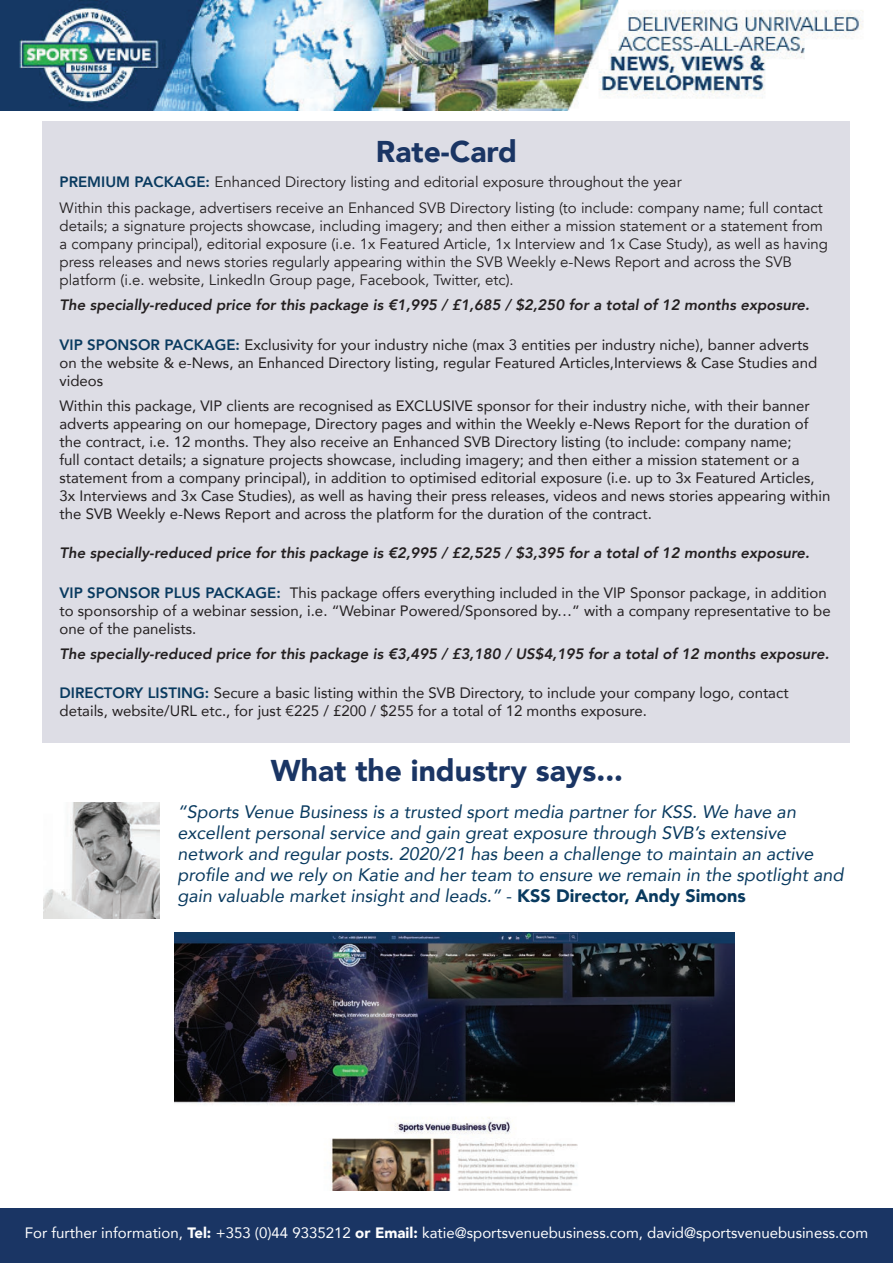
<style>
.page{position:relative;width:893px;height:1263px;background:#fff}
.page>*{position:absolute;margin:0;border:0;box-sizing:border-box;transform-origin:0 0}
.t1{font:900 30px "Avenir";color:#1a3564}
.t2{font:italic 18px/21px "Avenir";color:#093a5f}
.t3{font:15px/18px "Avenir";color:#231f20}
.t4{font:15px/18px "Avenir";color:#231f20}
.t5{font:italic 800 15px "Avenir";color:#231f20}
.t6{font:15px "Avenir";color:#fff}
.s1{font-weight:800;color:#093a5f}
.s2{font-style:normal}
.s3{font-weight:900;font-style:normal}
.s4{font-weight:900}
</style>
<div class="page">
<div style="left:43px;top:121px;width:807px;height:622px;background:#dddde5"></div>
<div style="left:0;top:1208px;width:893px;height:55px;background:#1a3564"></div>
<img style="left:0;top:0;width:863px;height:110px">
<img style="left:43px;top:802px;width:116px;height:116px">
<img style="left:175px;top:933px;width:559px;height:258px">
<h1 class="t1" style="left:376px;top:126px;width:143px">Rate-Card</h1>
<p class="t4" style="left:60px;top:170px;width:765px;line-height:25.5px"><span class="s1">PREMIUM PACKAGE:</span> Enhanced Directory listing and editorial exposure throughout the year<br>Within this package, advertisers receive an Enhanced SVB Directory listing (to include: company name; full contact</p>
<p class="t4" style="left:60px;top:217px;width:770px">details; a signature projects showcase, including imagery; and then either a mission statement or a statement from a company principal), editorial exposure (i.e. 1x Featured Article, 1x Interview and 1x Case Study), as well as having press releases and news stories regularly appearing within the SVB Weekly e-News Report and across the SVB platform (i.e. website, LinkedIn Group page, Facebook, Twitter, etc).</p>
<p class="t5" style="left:60px;top:296px;width:752px">The specially-reduced price for this package is €1,995 / £1,685 / $2,250 for a total of 12 months exposure.</p>
<p class="t3" style="left:60px;top:335px;width:759px"><span class="s1">VIP SPONSOR PACKAGE:</span> Exclusivity for your industry niche (max 3 entities per industry niche), banner adverts on the website &amp; e-News, an Enhanced Directory listing, regular Featured Articles,Interviews &amp; Case Studies and videos</p>
<p class="t3" style="left:60px;top:396px;width:772px">Within this package, VIP clients are recognised as EXCLUSIVE sponsor for their industry niche, with their banner adverts appearing on our homepage, Directory pages and within the Weekly e-News Report for the duration of the contract, i.e. 12 months. They also receive an Enhanced SVB Directory listing (to include: company name;<br>full contact details; a signature projects showcase, including imagery; and then either a mission statement or a statement from a company principal), in addition to optimised editorial exposure (i.e. up to 3x Featured Articles, 3x Interviews and 3x Case Studies), as well as having their press releases, videos and news stories appearing within the SVB Weekly e-News Report and across the platform for the duration of the contract.</p>
<p class="t5" style="left:60px;top:544px;width:752px">The specially-reduced price for this package is €2,995 / £2,525 / $3,395 for a total of 12 months exposure.</p>
<p class="t3" style="left:60px;top:583px;width:773px"><span class="s1">VIP SPONSOR PLUS PACKAGE:</span> This package offers everything included in the VIP Sponsor package, in addition to sponsorship of a webinar session, i.e. “Webinar Powered/Sponsored by…” with a company representative to be one of the panelists.</p>
<p class="t5" style="left:60px;top:645px;width:771px">The specially-reduced price for this package is €3,495 / £3,180 / US$4,195 for a total of 12 months exposure.</p>
<p class="t3" style="left:60px;top:684px;width:731px"><span class="s1">DIRECTORY LISTING:</span> Secure a basic listing within the SVB Directory, to include your company logo, contact details, website/URL etc., for just €225 / £200 / $255 for a total of 12 months exposure.</p>
<h1 class="t1" style="left:271px;top:744px;width:354px">What the industry says...</h1>
<p class="t2" style="left:177px;top:801px;width:668px">“Sports Venue Business is a trusted sport media partner for KSS. We have an excellent personal service and gain great exposure through SVB’s extensive network and regular posts. 2020/21 has been a challenge to maintain an active profile and we rely on Katie and her team to ensure we remain in the spotlight and gain valuable market insight and leads.” <span class="s2">-</span> <span class="s3">KSS Director, Andy Simons</span></p>
<p class="t6" style="left:25px;top:1221px;width:845px">For further information, <span class="s4">Tel:</span> +353 (0)44 9335212 <span class="s4">or Email:</span> katie@sportsvenuebusiness.com, david@sportsvenuebusiness.com</p>
</div>
